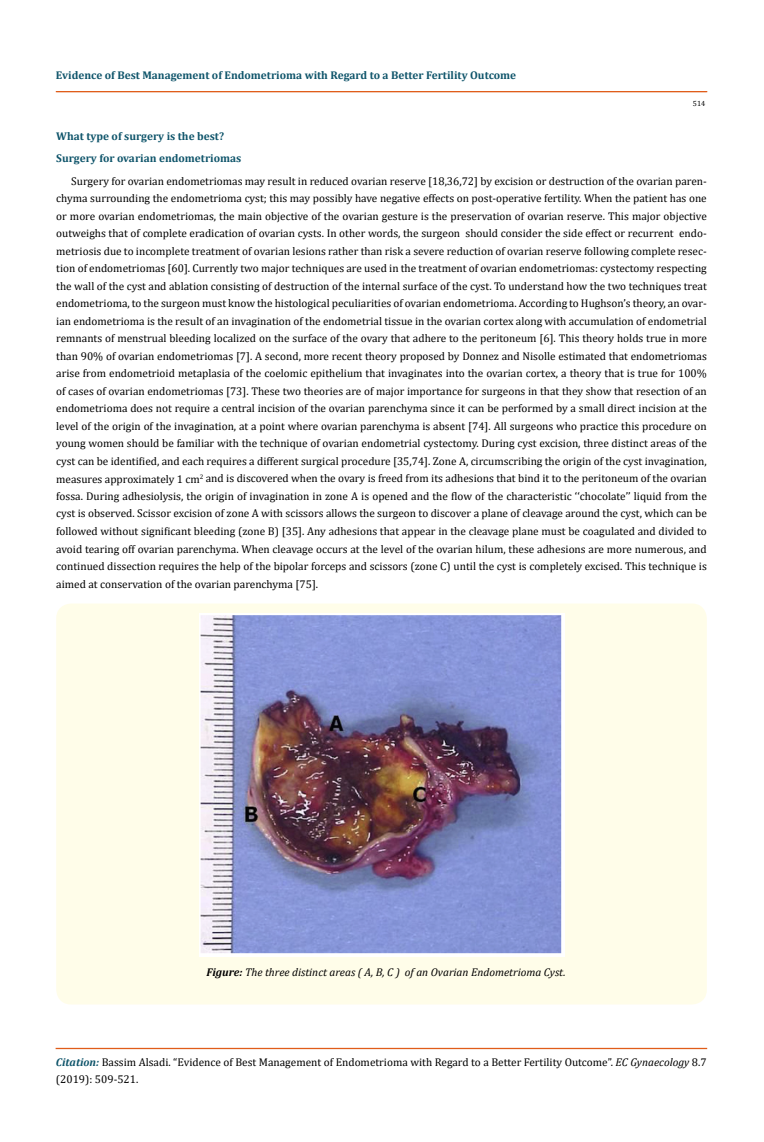
<style>
.page{position:relative;width:764px;height:1142px;background:#fff}
.page>*{position:absolute;margin:0;border:0;box-sizing:border-box;transform-origin:0 0}
.t1{font:11.25px/17.5px "Cambria";color:#000}
.t2{font:700 11.25px/22.5px "Cambria";color:#0e546a}
.t3{font:italic 11.25px "Cambria";color:#000}
.t4{font:7.5px "Cambria";color:#000}
.s1{font-weight:700}
.s2{font-weight:700;font-style:italic;color:#0e546a}
.s3{font-style:italic}
</style>
<div class="page">
<hr style="left:56px;top:91px;width:651px;height:1px;background:#e05d1a">
<div style="left:56px;top:1048px;width:651px;height:1px;border:1px solid #e05d1a"></div>
<div style="left:56px;top:603px;width:651px;height:401px;background:#fffde9;border-radius:15px"></div>
<img style="left:199px;top:613px;width:365px;height:343px">
<p class="t2" style="left:56px;top:64px;width:462px">Evidence of Best Management of Endometrioma with Regard to a Better Fertility Outcome</p>
<p class="t4" style="left:693px;top:99px;width:14px">514</p>
<p class="t2" style="left:56px;top:124px;width:187px">What type of surgery is the best?<br>Surgery for ovarian endometriomas</p>
<p class="t1" style="left:56px;top:172px;width:652px;text-align:justify;text-indent:15px">Surgery for ovarian endometriomas may result in reduced ovarian reserve [18,36,72] by excision or destruction of the ovarian paren&shy;chyma surrounding the endometrioma cyst; this may possibly have negative effects on post-operative fertility. When the patient has one or more ovarian endometriomas, the main objective of the ovarian gesture is the preservation of ovarian reserve. This major objective outweighs that of complete eradication of ovarian cysts. In other words, the surgeon should consider the side effect or recurrent endo&shy;metriosis due to incomplete treatment of ovarian lesions rather than risk a severe reduction of ovarian reserve following complete resec&shy;tion of endometriomas [60]. Currently two major techniques are used in the treatment of ovarian endometriomas: cystectomy respecting the wall of the cyst and ablation consisting of destruction of the internal surface of the cyst. To understand how the two techniques treat endometrioma, to the surgeon must know the histological peculiarities of ovarian endometrioma. According to Hughson’s theory, an ovar&shy;ian endometrioma is the result of an invagination of the endometrial tissue in the ovarian cortex along with accumulation of endometrial remnants of menstrual bleeding localized on the surface of the ovary that adhere to the peritoneum [6]. This theory holds true in more than 90% of ovarian endometriomas [7]. A second, more recent theory proposed by Donnez and Nisolle estimated that endometriomas arise from endometrioid metaplasia of the coelomic epithelium that invaginates into the ovarian cortex, a theory that is true for 100% of cases of ovarian endometriomas [73]. These two theories are of major importance for surgeons in that they show that resection of an endometrioma does not require a central incision of the ovarian parenchyma since it can be performed by a small direct incision at the level of the origin of the invagination, at a point where ovarian parenchyma is absent [74]. All surgeons who practice this procedure on young women should be familiar with the technique of ovarian endometrial cystectomy. During cyst excision, three distinct areas of the cyst can be identified, and each requires a different surgical procedure [35,74]. Zone A, circumscribing the origin of the cyst invagination, measures approximately 1 cm<sup>2</sup> and is discovered when the ovary is freed from its adhesions that bind it to the peritoneum of the ovarian fossa. During adhesiolysis, the origin of invagination in zone A is opened and the flow of the characteristic ‘‘chocolate’’ liquid from the cyst is observed. Scissor excision of zone A with scissors allows the surgeon to discover a plane of cleavage around the cyst, which can be followed without significant bleeding (zone B) [35]. Any adhesions that appear in the cleavage plane must be coagulated and divided to avoid tearing off ovarian parenchyma. When cleavage occurs at the level of the ovarian hilum, these adhesions are more numerous, and continued dissection requires the help of the bipolar forceps and scissors (zone C) until the cyst is completely excised. This technique is aimed at conservation of the ovarian parenchyma [75].</p>
<p class="t3" style="left:206px;top:963px;width:361px"><span class="s1">Figure:</span> The three distinct areas ( A, B, C ) of an Ovarian Endometrioma Cyst.</p>
<p class="t1" style="left:56px;top:1053px;width:652px"><span class="s2">Citation:</span> Bassim Alsadi. “Evidence of Best Management of Endometrioma with Regard to a Better Fertility Outcome”. <span class="s3">EC Gynaecology</span> 8.7 (2019): 509-521.</p>
</div>
